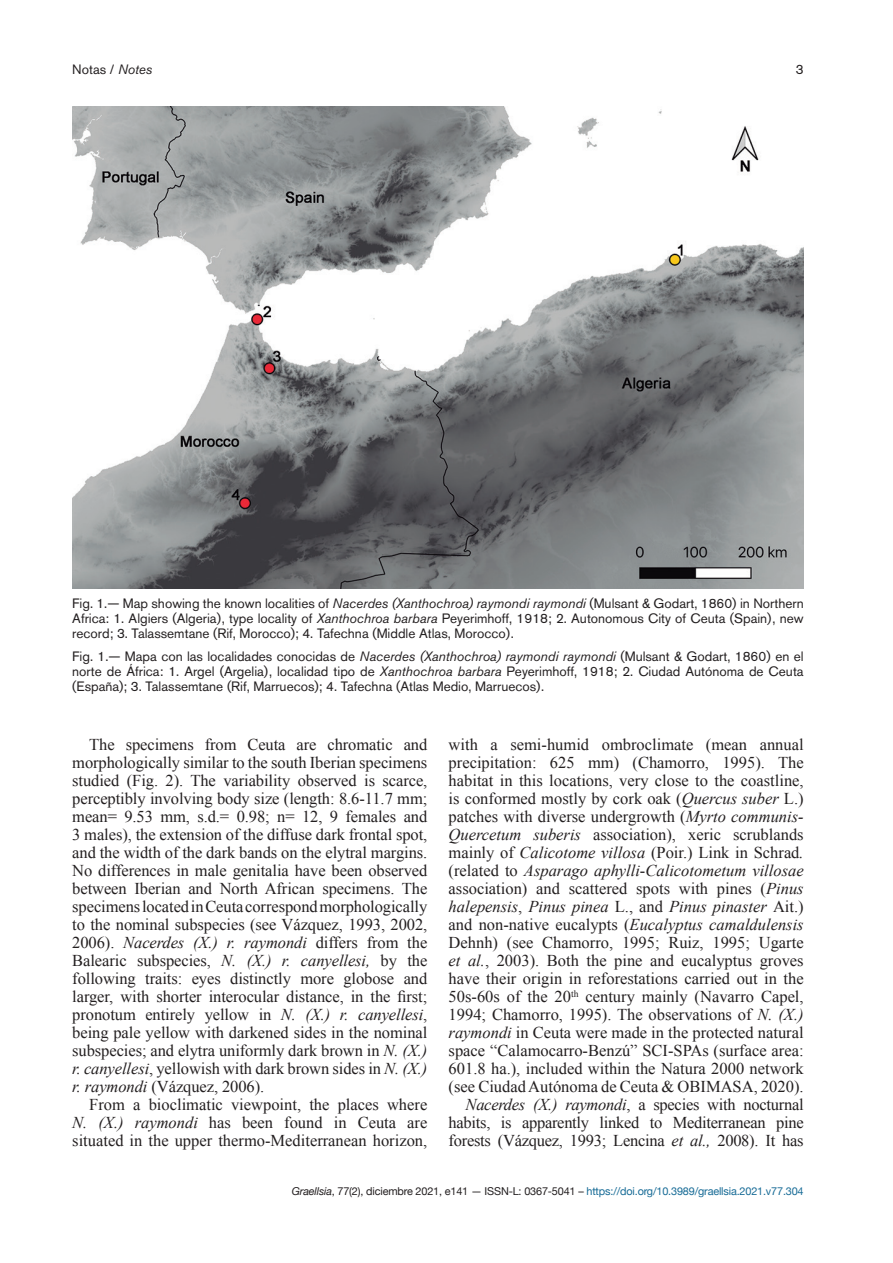
<style>
.page{position:relative;width:893px;height:1263px;background:#fff}
.page>*{position:absolute;margin:0;border:0;box-sizing:border-box;transform-origin:0 0}
.t1{font:16.5px/18px "Times New Roman";color:#231f20;text-align:justify}
.t2{font:13.5px/15px "Akzidenz Grotesk BQ";color:#231f20;text-align:justify}
.t3{font:10.8px "Helvetica Neue";letter-spacing:-.015em;color:#176b96}
.s1{font-style:italic}
.s2{font-style:italic;color:#231f20}
.s3{color:#231f20}
</style>
<div class="page">
<img style="left:72px;top:106px;width:732px;height:482px">
<p class="t2" style="left:72px;top:62px;width:82px">Notas / <span class="s1">Notes</span></p>
<p class="t2" style="left:796px;top:62px;width:9px">3</p>
<p class="t2" style="left:72px;top:595px;width:733px">Fig. 1.— Map showing the known localities of <span class="s1">Nacerdes (Xanthochroa) raymondi raymondi</span> (Mulsant &amp; Godart, 1860) in Northern Africa: 1. Algiers (Algeria), type locality of <span class="s1">Xanthochroa barbara</span> Peyerimhoff, 1918; 2. Autonomous City of Ceuta (Spain), new record; 3. Talassemtane (Rif, Morocco); 4. Tafechna (Middle Atlas, Morocco).</p>
<p class="t2" style="left:72px;top:649px;width:733px">Fig. 1.— Mapa con las localidades conocidas de <span class="s1">Nacerdes (Xanthochroa) raymondi raymondi</span> (Mulsant &amp; Godart, 1860) en el norte de África: 1. Argel (Argelia), localidad tipo de <span class="s1">Xanthochroa barbara</span> Peyerimhoff, 1918; 2. Ciudad Autónoma de Ceuta (España); 3. Talassemtane (Rif, Marruecos); 4. Tafechna (Atlas Medio, Marruecos).</p>
<p class="t1" style="left:72px;top:735px;width:357px;text-indent:17px">The specimens from Ceuta are chromatic and morphologically similar to the south Iberian specimens studied (Fig. 2). The variability observed is scarce, perceptibly involving body size (length: 8.6-11.7 mm; mean= 9.53 mm, s.d.= 0.98; n= 12, 9 females and 3 males), the extension of the diffuse dark frontal spot, and the width of the dark bands on the elytral margins.<br>No differences in male genitalia have been observed between Iberian and North African specimens. The specimens located in Ceuta correspond morphologically to the nominal subspecies (see Vázquez, 1993, 2002, 2006). <span class="s1">Nacerdes (X.) r. raymondi</span> differs from the Balearic subspecies, <span class="s1">N. (X.) r. canyellesi,</span> by the following traits: eyes distinctly more globose and larger, with shorter interocular distance, in the first; pronotum entirely yellow in <span class="s1">N. (X.) r. canyellesi</span>, being pale yellow with darkened sides in the nominal subspecies; and elytra uniformly dark brown in <span class="s1">N. (X.) r. canyellesi</span>, yellowish with dark brown sides in <span class="s1">N. (X.) r. raymondi</span> (Vázquez, 2006).</p>
<p class="t1" style="left:72px;top:1095px;width:357px;text-indent:17px">From a bioclimatic viewpoint, the places where <span class="s1">N. (X.) raymondi</span> has been found in Ceuta are situated in the upper thermo-Mediterranean horizon,</p>
<p class="t1" style="left:449px;top:735px;width:357px;text-align:right">with a semi-humid ombroclimate (mean annual precipitation: 625 mm) (Chamorro, 1995). The habitat in this locations, very close to the coastline, is conformed mostly by cork oak (<span class="s1">Quercus suber</span> L.) patches with diverse undergrowth (<span class="s1">Myrto communis-Quercetum suberis</span> association), xeric scrublands mainly of <span class="s1">Calicotome villosa</span> (Poir.) Link in Schrad<span class="s1">. </span>(related to <span class="s1">Asparago aphylli</span>-<span class="s1">Calicotometum villosae </span>association) and scattered spots with pines (<span class="s1">Pinus halepensis</span>, <span class="s1">Pinus pinea</span> L., and <span class="s1">Pinus pinaster</span> Ait.) and non-native eucalypts (<span class="s1">Eucalyptus camaldulensis </span>Dehnh) (see Chamorro, 1995; Ruiz, 1995; Ugarte <span class="s1">et al.</span>, 2003). Both the pine and eucalyptus groves have their origin in reforestations carried out in the 50s-60s of the 20<sup>th</sup> century mainly (Navarro Capel, 1994; Chamorro, 1995). The observations of <span class="s1">N. (X.) raymondi</span> in Ceuta were made in the protected natural space “Calamocarro-Benzú” SCI-SPAs (surface area:<br>601.8 ha.), included within the Natura 2000 network (see Ciudad Autónoma de Ceuta &amp; OBIMASA, 2020).<br><span class="s1">Nacerdes (X.) raymondi</span>, a species with nocturnal habits, is apparently linked to Mediterranean pine forests (Vázquez, 1993; Lencina <span class="s1">et al.,</span> 2008). It has</p>
<p class="t3" style="left:292px;top:1183px;width:513px"><span class="s2">Graellsia</span><span class="s3">, 77(2), diciembre 2021, e141 — ISSN-L: 0367-5041 –</span> https://doi.org/10.3989/graellsia.2021.v77.304</p>
</div>
